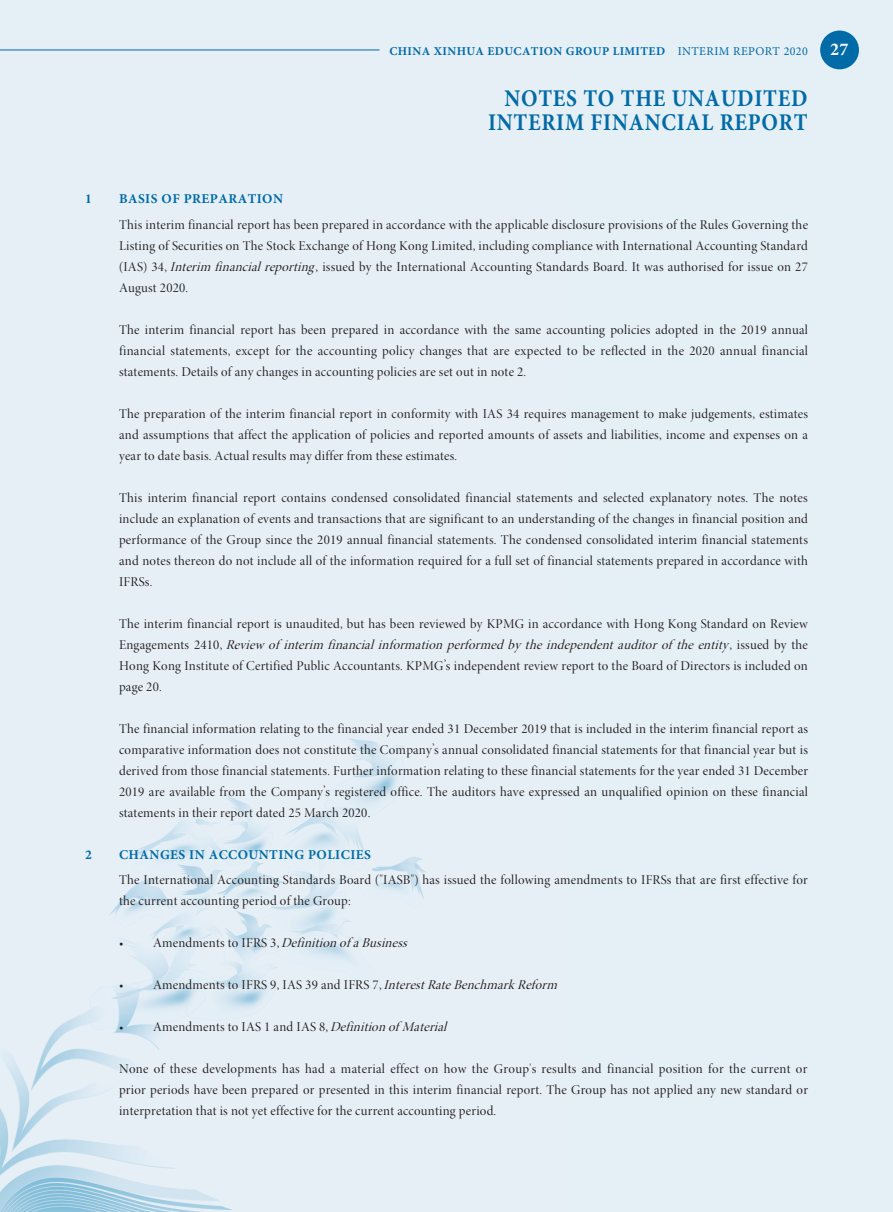
<style>
.page{position:relative;width:893px;height:1212px;background:#e5eff6}
.page>*{position:absolute;margin:0;border:0;box-sizing:border-box;transform-origin:0 0}
.t1{font:700 24px/24px "Minion Pro";letter-spacing:.03em;color:#006ba7;text-align:right;scale:.9 1}
.t2{font:13.5px/21px "Minion Pro Disp";letter-spacing:.02em;color:#231f20;text-align:justify}
.t3{font:700 13.5px "Minion Pro";letter-spacing:.03em;color:#006ba7}
.t4{font:italic 13.5px "Minion Pro Disp";color:#231f20}
.t5{font:700 12px "Minion Pro";letter-spacing:.03em;color:#006ba7}
.s1{font-weight:400}
.s2{font-size:18px;color:#fff}
.s3{font-style:italic}
.s4{font-style:normal}
</style>
<div class="page">
<img style="left:0;top:49px;width:427px;height:1163px">
<div style="left:820px;top:31px;width:39px;height:38px;background:#006ba7;border-radius:50%"></div>
<hr style="left:0;top:50px;width:379px;height:1px;background:#006ba7">
<p class="t5" style="left:389px;top:43px;width:460px">CHINA XINHUA EDUCATION GROUP LIMITED <span class="s1">INTERIM REPORT 2020</span> <span class="s2">27</span></p>
<h1 class="t1" style="left:488px;top:87px;width:356px">NOTES TO THE UNAUDITED<br>INTERIM FINANCIAL REPORT</h1>
<p class="t3" style="left:85px;top:190px;width:8px">1</p>
<p class="t3" style="left:119px;top:190px;width:166px">BASIS OF PREPARATION</p>
<p class="t2" style="left:119px;top:214px;width:690px">This interim financial report has been prepared in accordance with the applicable disclosure provisions of the Rules Governing the Listing of Securities on The Stock Exchange of Hong Kong Limited, including compliance with International Accounting Standard (IAS) 34, <span class="s3">Interim financialreporting</span>, issued by the International Accounting Standards Board. It was authorised for issue on 27<br>August 2020.</p>
<p class="t2" style="left:119px;top:319px;width:690px">The interim financial report has been prepared in accordance with the same accounting policies adopted in the 2019 annual financial statements, except for the accounting policy changes that are expected to be reflected in the 2020 annual financial statements. Details of any changes in accounting policies are set out in note 2.</p>
<p class="t2" style="left:119px;top:403px;width:690px">The preparation of the interim financial report in conformity with IAS 34 requires management to make judgements, estimates and assumptions that affect the application of policies and reported amounts of assets and liabilities, income and expenses on a year to date basis. Actual results may differ from these estimates.</p>
<p class="t2" style="left:119px;top:487px;width:690px">This interim financial report contains condensed consolidated financial statements and selected explanatory notes. The notes include an explanation of events and transactions that are significant to an understanding of the changes in financial position and performance of the Group since the 2019 annual financial statements. The condensed consolidated interim financial statements and notes thereon do not include all of the information required for a full set of financial statements prepared in accordance with IFRSs.</p>
<p class="t2" style="left:119px;top:613px;width:690px">The interim financial report is unaudited, but has been reviewed by KPMG in accordance with Hong Kong Standard on Review E n g a g e m e n t s 2 4 1 0 , <span class="s3">Review of interim financialinformationperformedbytheindependentauditorof theentity</span>, i s s u e d b y t h e Hong Kong Institute of Certified Public Accountants. KPMG’s independent review report to the Board of Directors is included on page 20.</p>
<p class="t2" style="left:119px;top:718px;width:690px">The financial information relating to the financial year ended 31 December 2019 that is included in the interim financial report as comparative information does not constitute the Company’s annual consolidated financial statements for that financial year but is derived from those financial statements. Further information relating to these financial statements for the year ended 31 December 2019 are available from the Company’s registered office. The auditors have expressed an unqualified opinion on these financial statements in their report dated 25 March 2020.</p>
<p class="t3" style="left:85px;top:845px;width:8px">2</p>
<p class="t3" style="left:119px;top:845px;width:253px">CHANGES IN ACCOUNTING POLICIES</p>
<p class="t2" style="left:119px;top:869px;width:690px">The International Accounting Standards Board ("IASB") has issued the following amendments to IFRSs that are first effective for the current accounting period of the Group:</p>
<p class="t4" style="left:119px;top:935px;width:294px"><span class="s4">• A m e n d m e n t s t o I F R S 3 ,</span> Definitionof aBusiness</p>
<p class="t2" style="left:119px;top:974px;width:444px">• Amendments to IFRS 9, IAS 39 and IFRS 7, <span class="s3">InterestRateBenchmarkReform</span></p>
<p class="t2" style="left:119px;top:1016px;width:333px">• Amendments to IAS 1 and IAS 8, <span class="s3">Definitionof Material</span></p>
<p class="t2" style="left:119px;top:1058px;width:690px">None of these developments has had a material effect on how the Group's results and financial position for the current or prior periods have been prepared or presented in this interim financial report. The Group has not applied any new standard or interpretation that is not yet effective for the current accounting period.</p>
</div>
